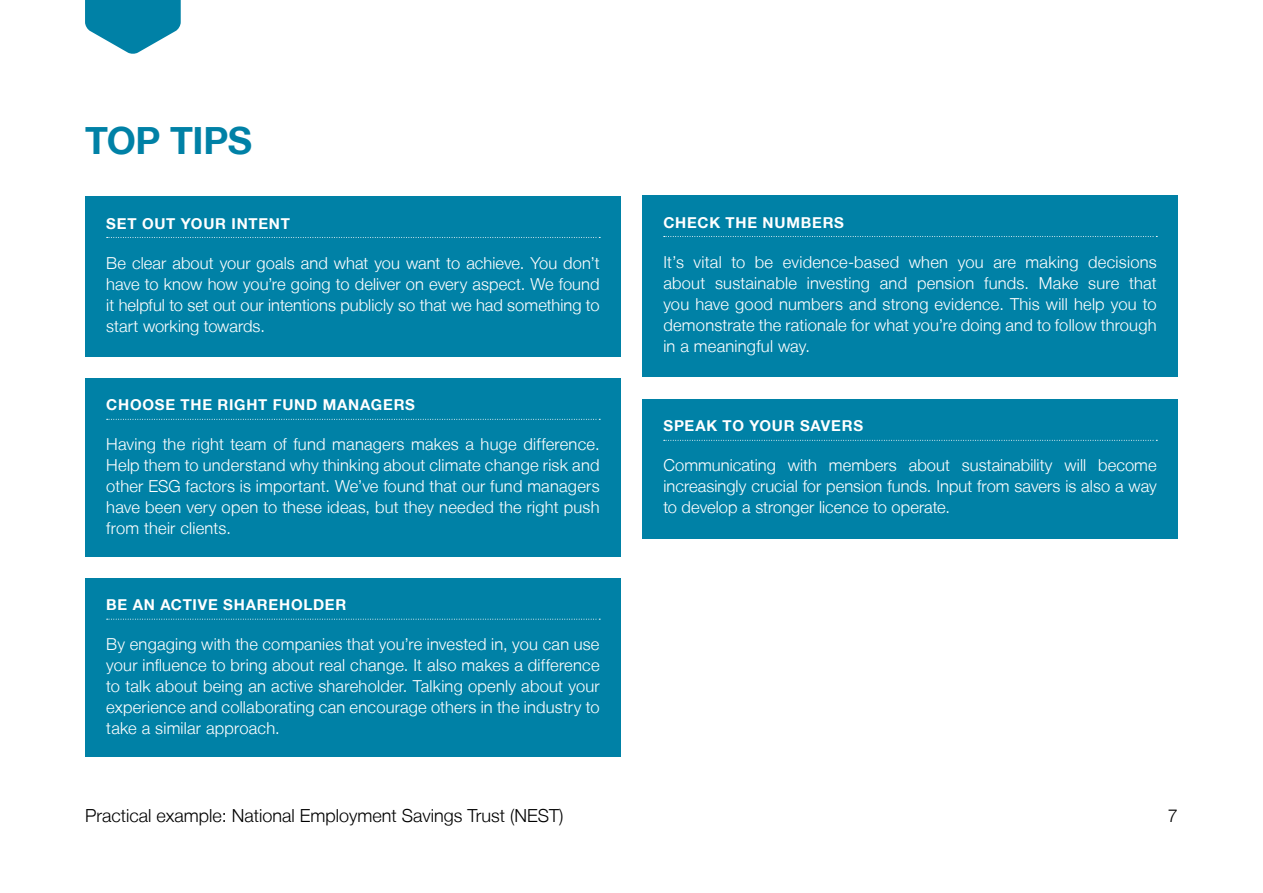
<style>
.page{position:relative;width:1263px;height:893px;background:#fff}
.page>*{position:absolute;margin:0;border:0;box-sizing:border-box;transform-origin:0 0}
.t1{font:700 37.5px "Helvetica Neue LT";letter-spacing:-.015em;color:#0081a6}
.t2{font:300 18px "Helvetica Neue LT";color:#000}
.t3{font:300 16.5px/21px "Helvetica Neue LT";letter-spacing:.01em;color:#fff;text-align:justify}
.t4{font:700 15px "Helvetica Neue LT";letter-spacing:.05em;color:#fff}
</style>
<div class="page">
<svg style="left:85px;top:0;width:96px;height:54px"></svg>
<div style="left:85px;top:197px;width:536px;height:160px;background:#0081a6"></div>
<svg style="left:107px;top:237px;width:493px;height:1px"></svg>
<div style="left:85px;top:578px;width:536px;height:179px;background:#0081a6"></div>
<svg style="left:107px;top:619px;width:493px;height:1px"></svg>
<div style="left:642px;top:196px;width:536px;height:181px;background:#0081a6"></div>
<svg style="left:664px;top:236px;width:493px;height:1px"></svg>
<div style="left:85px;top:378px;width:536px;height:179px;background:#0081a6"></div>
<svg style="left:107px;top:419px;width:493px;height:1px"></svg>
<div style="left:642px;top:399px;width:536px;height:139px;background:#0081a6"></div>
<svg style="left:664px;top:440px;width:493px;height:1px"></svg>
<h1 class="t1" style="left:85px;top:118px;width:169px">TOP TIPS</h1>
<p class="t4" style="left:106px;top:214px;width:185px">SET OUT YOUR INTENT</p>
<p class="t3" style="left:106px;top:252px;width:495px">Be clear about your goals and what you want to achieve. You don’t have to know how you’re going to deliver on every aspect. We found it helpful to set out our intentions publicly so that we had something to start working towards.</p>
<p class="t4" style="left:106px;top:396px;width:310px">CHOOSE THE RIGHT FUND MANAGERS</p>
<p class="t3" style="left:106px;top:434px;width:495px">Having the right team of fund managers makes a huge difference.<br>Help them to understand why thinking about climate change risk and other ESG factors is important. We’ve found that our fund managers have been very open to these ideas, but they needed the right push from their clients.</p>
<p class="t4" style="left:106px;top:596px;width:241px">BE AN ACTIVE SHAREHOLDER</p>
<p class="t3" style="left:106px;top:634px;width:495px">By engaging with the companies that you’re invested in, you can use your influence to bring about real change. It also makes a difference to talk about being an active shareholder. Talking openly about your experience and collaborating can encourage others in the industry to take a similar approach.</p>
<p class="t4" style="left:663px;top:213px;width:182px">CHECK THE NUMBERS</p>
<p class="t3" style="left:663px;top:251px;width:495px">It’s vital to be evidence-based when you are making decisions about sustainable investing and pension funds. Make sure that you have good numbers and strong evidence. This will help you to demonstrate the rationale for what you’re doing and to follow through in a meaningful way.</p>
<p class="t4" style="left:663px;top:417px;width:201px">SPEAK TO YOUR SAVERS</p>
<p class="t3" style="left:663px;top:455px;width:495px">Communicating with members about sustainability will become increasingly crucial for pension funds. Input from savers is also a way to develop a stronger licence to operate.</p>
<p class="t2" style="left:85px;top:804px;width:480px">Practical example: National Employment Savings Trust (NEST)</p>
<p class="t2" style="left:1168px;top:804px;width:12px">7</p>
</div>
